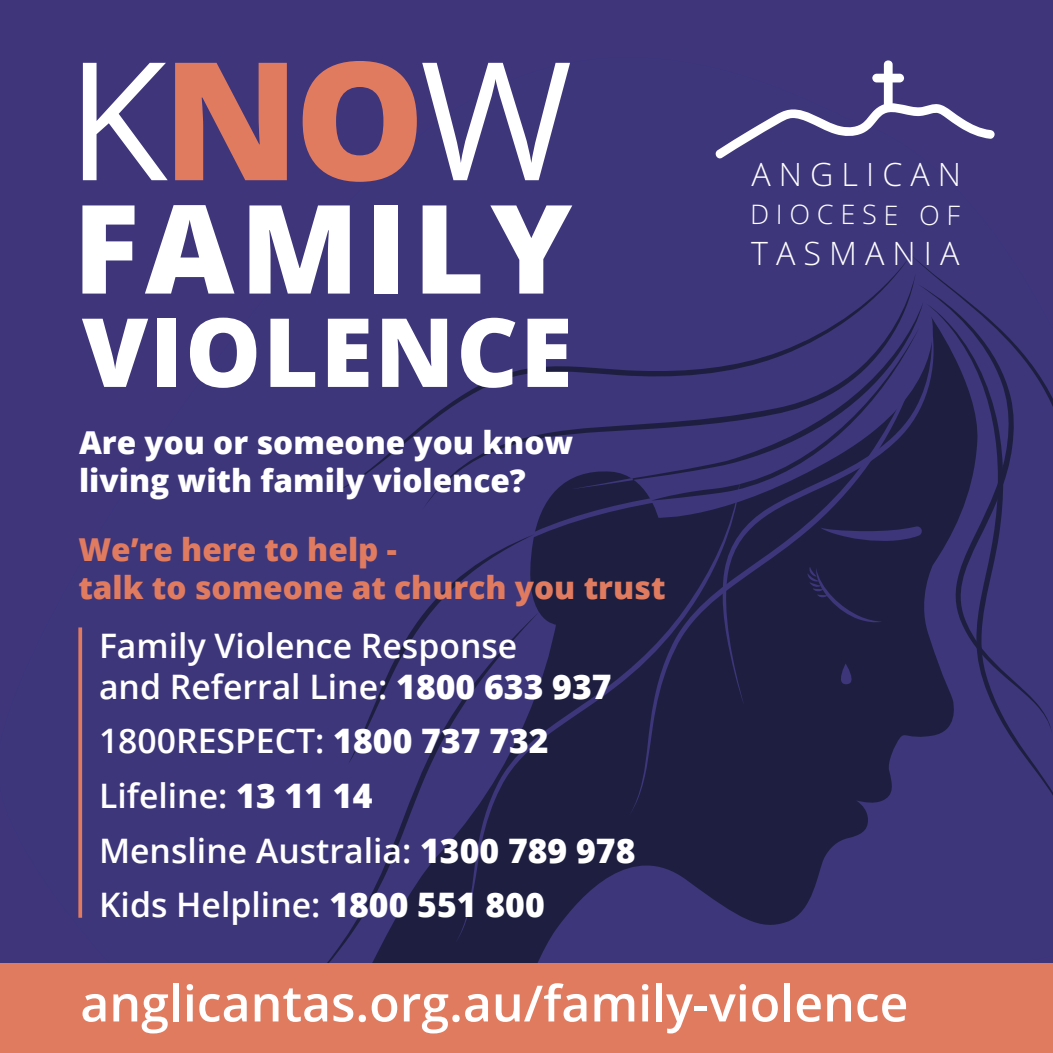
<style>
.page{position:relative;width:1053px;height:1053px;background:#fff}
.page>*{position:absolute;margin:0;border:0;box-sizing:border-box;transform-origin:0 0}
.t1{font:164.38px "Open Sans";color:#fff}
.t2{font:800 123.38px "Open Sans";letter-spacing:.045em;color:#fff}
.t3{font:800 95.5px "Open Sans";letter-spacing:.02em;color:#fff}
.t4{font:600 50px "Open Sans";color:#fff}
.t5{font:600 33.75px/54.6px "Open Sans";color:#fff}
.t6{font:300 32.25px "Open Sans";letter-spacing:.25em;color:#fff}
.t7{font:800 31.62px/37.9px "Open Sans";color:#fff}
.t8{font:800 31.62px/37.9px "Open Sans";color:#e17b60}
.t9{font:300 27px "Open Sans";letter-spacing:.245em;color:#fff}
.s1{font-weight:800;color:#e17b60}
.s2{font-weight:800}
</style>
<div class="page">
<div style="left:947px;top:67px;width:105px;height:896px;background:#3e357b"></div>
<div style="left:0;top:1px;width:947px;height:962px;background:#3d367b"></div>
<svg style="left:739px;top:764px;width:167px;height:51px;background:#222248"></svg>
<div style="left:327px;top:255px;width:579px;height:240px;background:#3d367b"></div>
<div style="left:422px;top:273px;width:484px;height:55px;background:#3d367b"></div>
<div style="left:570px;top:302px;width:336px;height:26px;background:#3d367b"></div>
<svg style="left:348px;top:328px;width:558px;height:436px;background:#2f2b61"></svg>
<div style="left:348px;top:534px;width:107px;height:78px;background:#3d367b"></div>
<svg style="left:307px;top:612px;width:232px;height:351px;background:#373170"></svg>
<svg style="left:651px;top:328px;width:255px;height:172px;background:#35306d"></svg>
<svg style="left:906px;top:250px;width:146px;height:660px;background:#35306d"></svg>
<svg style="left:834px;top:663px;width:24px;height:21px"></svg>
<svg style="left:807px;top:566px;width:75px;height:57px;background:#202044"></svg>
<svg style="left:455px;top:481px;width:284px;height:462px;background:#272652"></svg>
<div style="left:0;top:963px;width:1052px;height:89px;background:#e17b60"></div>
<svg style="left:715px;top:60px;width:279px;height:101px;background:#534c8a"></svg>
<svg style="left:78px;top:627px;width:4px;height:290px"></svg>
<h1 class="t1" style="left:67px;top:8px;width:507px">K<span class="s1">NO</span>W</h1>
<h2 class="t2" style="left:73px;top:155px;width:501px">FAMILY</h2>
<h3 class="t3" style="left:82px;top:279px;width:492px">VIOLENCE</h3>
<p class="t7" style="left:79px;top:422px;width:495px">Are you or someone you know living with family violence?</p>
<p class="t8" style="left:78px;top:529px;width:588px">We’re here to help -<br>talk to someone at church you trust</p>
<p class="t5" style="left:99px;top:625px;width:514px;line-height:40.5px">Family Violence Response<br>and Referral Line: <span class="s2">1800 633 937</span></p>
<p class="t5" style="left:99px;top:713px;width:538px">1800RESPECT: <span class="s2">1800 737 732<br></span>Lifeline: <span class="s2">13 11 14<br></span>Mensline Australia: <span class="s2">1300 789 978<br></span>Kids Helpline: <span class="s2">1800 551 800</span></p>
<p class="t6" style="left:751px;top:152px;width:211px">ANGLICAN</p>
<p class="t9" style="left:750px;top:196px;width:212px">DIOCESE OF</p>
<p class="t6" style="left:751px;top:231px;width:210px">TASMANIA</p>
<h3 class="t4" style="left:80px;top:968px;width:829px">anglicantas.org.au/family-violence</h3>
</div>
